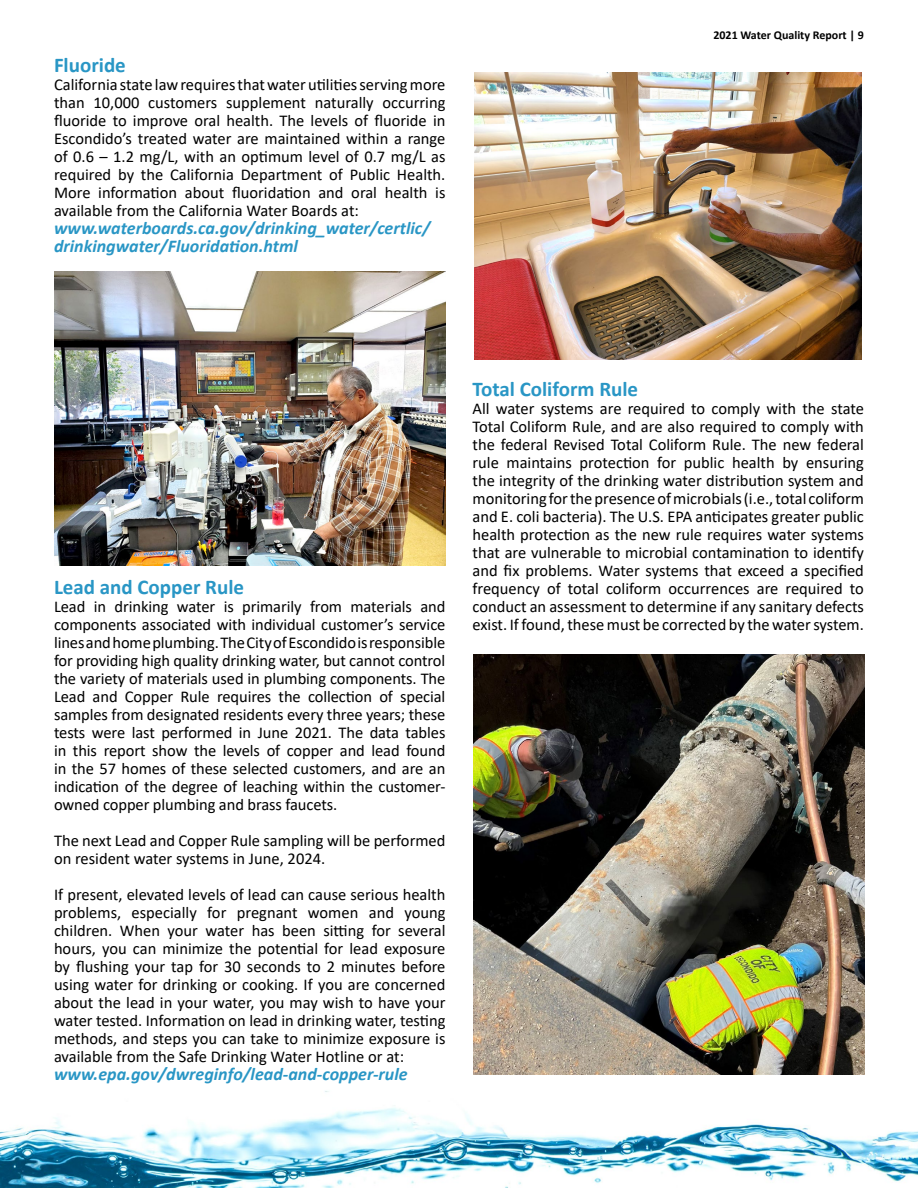
<style>
.page{position:relative;width:918px;height:1188px;background:#fff}
.page>*{position:absolute;margin:0;border:0;box-sizing:border-box;transform-origin:0 0}
.t1{font:700 21px "Calibri";color:#2996c5}
.t2{font:italic 700 18px/18px "Calibri";color:#2996c5}
.t3{font:16.5px/18px "Calibri";color:#000;text-align:justify}
.t4{font:700 12px "Calibri";color:#000}
</style>
<div class="page">
<img style="left:0;top:1091px;width:918px;height:97px">
<img style="left:54px;top:272px;width:391px;height:293px">
<img style="left:474px;top:72px;width:388px;height:288px">
<img style="left:473px;top:655px;width:392px;height:420px">
<p class="t1" style="left:54px;top:50px;width:73px">Fluoride</p>
<p class="t3" style="left:54px;top:75px;width:393px">California state law requires that water utilities serving more than 10,000 customers supplement naturally occurring fluoride to improve oral health. The levels of fluoride in Escondido’s treated water are maintained within a range of 0.6 – 1.2 mg/L, with an optimum level of 0.7 mg/L as required by the California Department of Public Health.<br>More information about fluoridation and oral health is available from the California Water Boards at:</p>
<p class="t2" style="left:54px;top:218px;width:378px">www.waterboards.ca.gov/drinking_water/certlic/ drinkingwater/Fluoridation.html</p>
<p class="t4" style="left:713px;top:27px;width:152px">2021 Water Quality Report | 9</p>
<p class="t1" style="left:54px;top:572px;width:192px">Lead and Copper Rule</p>
<p class="t3" style="left:54px;top:597px;width:393px">Lead in drinking water is primarily from materials and components associated with individual customer’s service lines and home plumbing. The City of Escondido is responsible for providing high quality drinking water, but cannot control the variety of materials used in plumbing components. The Lead and Copper Rule requires the collection of special samples from designated residents every three years; these tests were last performed in June 2021. The data tables in this report show the levels of copper and lead found in the 57 homes of these selected customers, and are an indication of the degree of leaching within the customer&shy;owned copper plumbing and brass faucets.</p>
<p class="t3" style="left:54px;top:831px;width:393px">The next Lead and Copper Rule sampling will be performed on resident water systems in June, 2024.</p>
<p class="t3" style="left:54px;top:885px;width:393px">If present, elevated levels of lead can cause serious health problems, especially for pregnant women and young children. When your water has been sitting for several hours, you can minimize the potential for lead exposure by flushing your tap for 30 seconds to 2 minutes before using water for drinking or cooking. If you are concerned about the lead in your water, you may wish to have your water tested. Information on lead in drinking water, testing methods, and steps you can take to minimize exposure is available from the Safe Drinking Water Hotline or at:</p>
<p class="t2" style="left:54px;top:1064px;width:355px">www.epa.gov/dwreginfo/lead-and-copper-rule</p>
<p class="t1" style="left:472px;top:374px;width:167px">Total Coliform Rule</p>
<p class="t3" style="left:472px;top:399px;width:393px">All water systems are required to comply with the state Total Coliform Rule, and are also required to comply with the federal Revised Total Coliform Rule. The new federal rule maintains protection for public health by ensuring the integrity of the drinking water distribution system and monitoring for the presence of microbials (i.e., total coliform and E. coli bacteria). The U.S. EPA anticipates greater public health protection as the new rule requires water systems that are vulnerable to microbial contamination to identify and fix problems. Water systems that exceed a specified frequency of total coliform occurrences are required to conduct an assessment to determine if any sanitary defects exist. If found, these must be corrected by the water system.</p>
</div>
